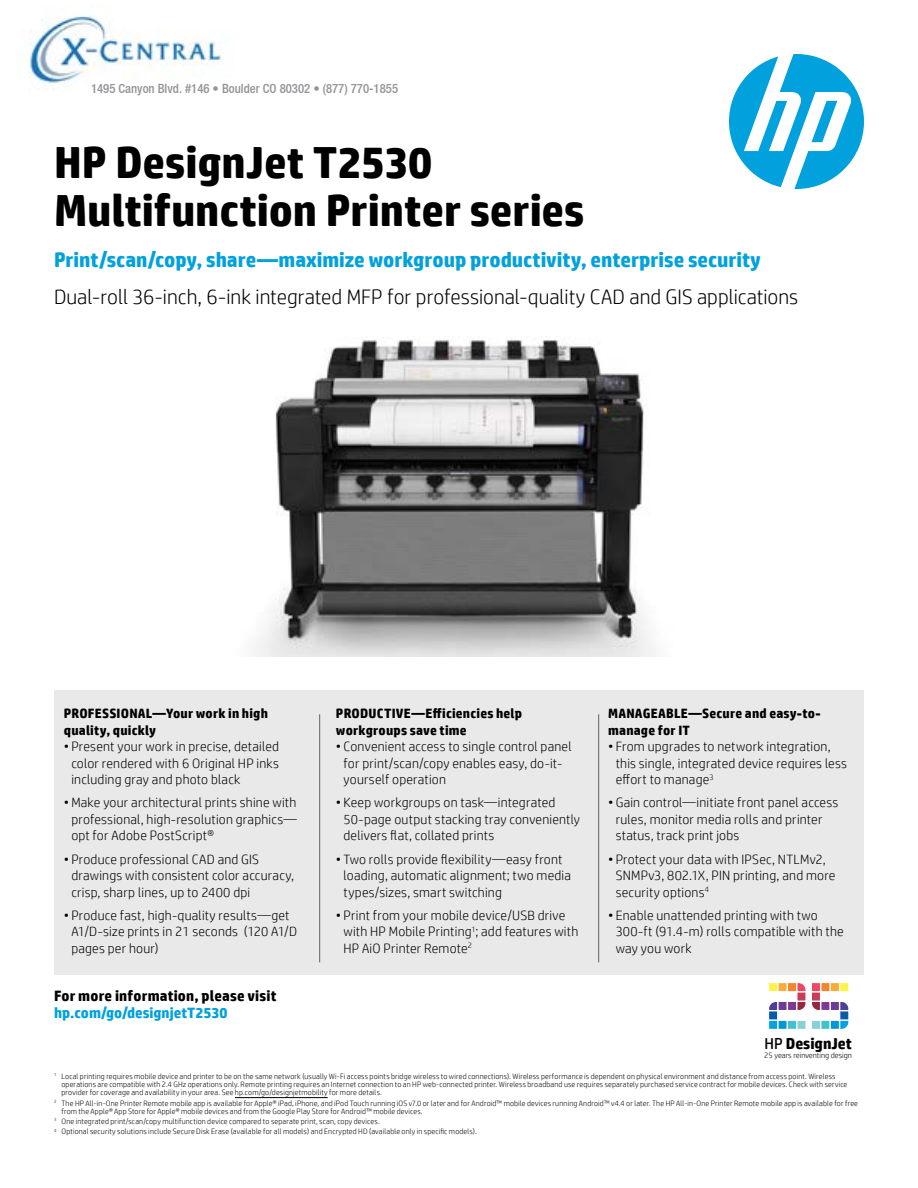
<style>
.page{position:relative;width:918px;height:1188px;background:#fff}
.page>*{position:absolute;margin:0;border:0;box-sizing:border-box;transform-origin:0 0}
.t1{font:700 45px/48px "HP Simplified";color:#000}
.t2{font:300 21px "HP Simplified";color:#000}
.t3{font:700 21px "HP Simplified";color:#00a1dd}
.t4{font:700 15.75px "HP Simplified";color:#000}
.t5{font:700 15px "HP Simplified";letter-spacing:.01em;color:#000}
.t6{font:700 15px "HP Simplified";color:#00a1dd}
.t7{font:300 13.5px/16.5px "HP Simplified";letter-spacing:.015em;color:#000}
.t8{font:700 13.5px/16.5px "HP Simplified";letter-spacing:.015em;color:#000}
.t9{font:500 condensed 12.75px "Helvetica Neue";color:#949598}
.t10{font:300 7.95px "HP Simplified";color:#000}
.t11{font:300 7.8px/8.2px "HP Simplified";letter-spacing:.02em;color:#000}
.s1{font-weight:400}
</style>
<div class="page">
<img style="left:254px;top:336px;width:401px;height:320px">
<div style="left:54px;top:690px;width:810px;height:285px;background:#e6e7e8"></div>
<hr style="left:319px;top:714px;width:1px;height:248px;background:#5e6468">
<hr style="left:598px;top:714px;width:1px;height:248px;background:#5e6468">
<svg style="left:729px;top:54px;width:135px;height:135px"></svg>
<hr style="left:235px;top:1097px;width:93px;height:1px;background:#000">
<svg style="left:812px;top:983px;width:37px;height:46px"></svg>
<svg style="left:769px;top:983px;width:36px;height:46px"></svg>
<img style="left:18px;top:6px;width:205px;height:84px">
<p class="t9" style="left:91px;top:81px;width:309px">1495 Canyon Blvd. #146 • Boulder CO 80302 • (877) 770-1855</p>
<h1 class="t1" style="left:54px;top:139px;width:532px">HP DesignJet T2530<br>Multifunction Printer series</h1>
<h2 class="t3" style="left:54px;top:246px;width:709px">Print/scan/copy, share—maximize workgroup productivity, enterprise security</h2>
<h2 class="t2" style="left:54px;top:283px;width:746px">Dual-roll 36-inch, 6-ink integrated MFP for professional-quality CAD and GIS applications</h2>
<p class="t8" style="left:64px;top:705px;width:206px">PROFESSIONAL—Your work in high quality, quickly</p>
<p class="t7" style="left:71px;top:738px;width:209px;text-align:justify;text-indent:-8px">• Present your work in precise, detailed color rendered with 6 Original HP inks including gray and photo black</p>
<p class="t7" style="left:71px;top:794px;width:227px;text-align:justify;text-indent:-8px">•Make your architectural prints shine with professional, high-resolution graphics— opt for Adobe PostScript®</p>
<p class="t7" style="left:71px;top:850px;width:224px;text-indent:-8px">• Produce professional CAD and GIS drawings with consistent color accuracy, crisp, sharp lines, up to 2400 dpi</p>
<p class="t7" style="left:71px;top:906px;width:227px;text-indent:-8px">• Produce fast, high-quality results—get<br>A1/D-size prints in 21 seconds (120 A1/D pages per hour)</p>
<p class="t5" style="left:54px;top:986px;width:224px">For more information, please visit</p>
<p class="t6" style="left:54px;top:1003px;width:175px">hp.com/go/designjetT2530</p>
<p class="t8" style="left:336px;top:705px;width:188px">PRODUCTIVE—Efficiencies help workgroups save time</p>
<p class="t7" style="left:344px;top:738px;width:230px;text-indent:-8px">• Convenient access to single control panel for print/scan/copy enables easy, do-it&shy;yourself operation</p>
<p class="t7" style="left:344px;top:794px;width:238px;text-indent:-8px">• Keep workgroups on task—integrated<br>50-page output stacking tray conveniently delivers flat, collated prints</p>
<p class="t7" style="left:344px;top:850px;width:229px;text-indent:-8px">• Two rolls provide flexibility—easy front loading, automatic alignment; two media types/sizes, smart switching</p>
<p class="t7" style="left:344px;top:906px;width:236px;text-indent:-8px">• Print from your mobile device/USB drive with HP Mobile Printing<sup>1</sup>; add features with<br>HP AiO Printer Remote<sup>2</sup></p>
<p class="t8" style="left:608px;top:705px;width:214px">MANAGEABLE—Secure and easy-to&shy;manage for IT</p>
<p class="t7" style="left:616px;top:738px;width:233px;text-indent:-8px">• From upgrades to network integration, this single, integrated device requires less effort to manage<sup>3</sup></p>
<p class="t7" style="left:616px;top:794px;width:224px;text-indent:-8px">• Gain control—initiate front panel access rules, monitor media rolls and printer status, track print jobs</p>
<p class="t7" style="left:616px;top:850px;width:221px;text-indent:-8px">• Protect your data with IPSec, NTLMv2,<br>SNMPv3, 802.1X, PIN printing, and more security options<sup>4</sup></p>
<p class="t7" style="left:616px;top:907px;width:230px;text-indent:-8px">• Enable unattended printing with two<br>300-ft (91.4-m) rolls compatible with the way you work</p>
<p class="t4" style="left:764px;top:1033px;width:89px"><span class="s1">HP</span> DesignJet</p>
<p class="t10" style="left:764px;top:1050px;width:89px">25 years reinventing design</p>
<p class="t11" style="left:62px;top:1072px;width:787px;text-indent:-8px"><sup>1</sup> Local printing requires mobile device and printer to be on the same network (usually Wi-Fi access points bridge wireless to wired connections). Wireless performance is dependent on physical environment and distance from access point. Wireless operations are compatible with 2.4 GHz operations only. Remote printing requires an Internet connection to an HP web-connected printer. Wireless broadband use requires separately purchased service contract for mobile devices. Check with service provider for coverage and availability in your area. See hp.com/go/designjetmobility for more details.</p>
<p class="t11" style="left:62px;top:1099px;width:798px;text-indent:-8px"><sup>2</sup> The HP All-in-One Printer Remote mobile app is available for Apple® iPad, iPhone, and iPod Touch running iOS v7.0 or later and for Android™ mobile devices running Android™ v4.4 or later. The HP All-in-One Printer Remote mobile app is available for free from the Apple® App Store for Apple® mobile devices and from the Google Play Store for Android™ mobile devices.</p>
<p class="t11" style="left:54px;top:1116px;width:424px;line-height:10.2px"><sup>3</sup> One integrated print/scan/copy multifunction device compared to separate print, scan, copy devices.<br><sup>4</sup> Optional security solutions include Secure Disk Erase (available for all models) and Encrypted HD (available only in specific models).</p>
</div>
